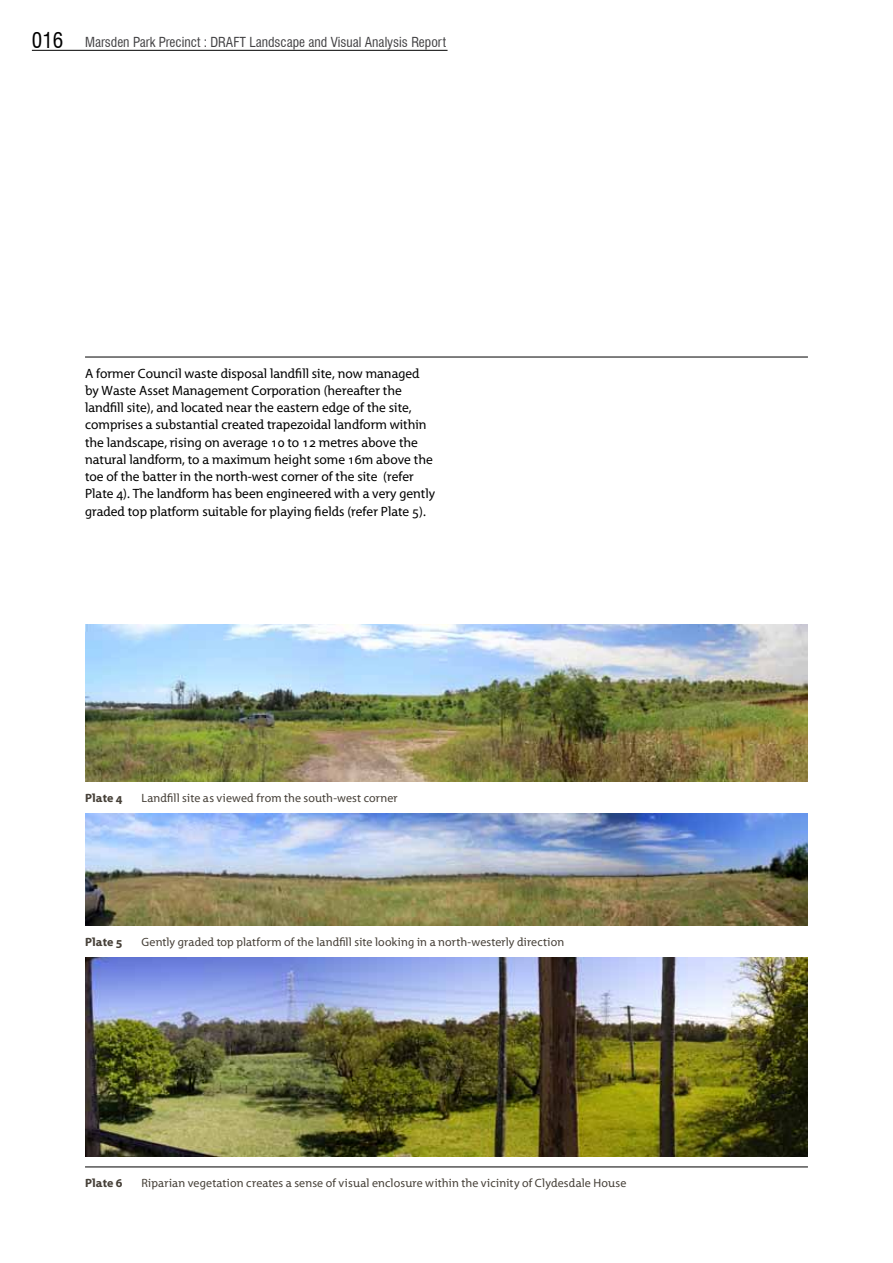
<style>
.page{position:relative;width:893px;height:1263px;background:#fff}
.page>*{position:absolute;margin:0;border:0;box-sizing:border-box;transform-origin:0 0}
.t1{font:13.5px/17.2px "Grandesign Neue Roman";color:#000}
.t2{font:condensed 13.5px "Swiss 721 BT";color:#414042}
.t3{font:12px "Grandesign Neue Roman";letter-spacing:.01em;color:#464038}
.t4{font:700 12px "Grandesign Neue Roman";letter-spacing:.01em;color:#464038}
.s1{font-size:21px;color:#000}
</style>
<div class="page">
<hr style="left:85px;top:357px;width:723px;height:1px;background:#000">
<hr style="left:85px;top:1167px;width:723px;height:1px;background:#000">
<hr style="left:32px;top:50px;width:416px;height:1px;background:#000">
<img style="left:85px;top:625px;width:723px;height:157px">
<img style="left:85px;top:813px;width:723px;height:113px">
<img style="left:85px;top:957px;width:723px;height:200px">
<p class="t2" style="left:32px;top:34px;width:416px"><span class="s1">016</span> Marsden Park Precinct : DRAFT Landscape and Visual Analysis Report</p>
<p class="t1" style="left:85px;top:365px;width:352px">A former Council waste disposal landfill site, now managed by Waste Asset Management Corporation (hereafter the landfill site), and located near the eastern edge of the site, comprises a substantial created trapezoidal landform within the landscape, rising on average 10 to 12 metres above the natural landform, to a maximum height some 16m above the toe of the batter in the north-west corner of the site (refer Plate 4). The landform has been engineered with a very gently graded top platform suitable for playing fields (refer Plate 5).</p>
<p class="t4" style="left:85px;top:791px;width:39px">Plate 4</p>
<p class="t3" style="left:141px;top:791px;width:258px">Landfill site as viewed from the south-west corner</p>
<p class="t4" style="left:85px;top:935px;width:39px">Plate 5</p>
<p class="t3" style="left:141px;top:935px;width:424px">Gently graded top platform of the landfill site looking in a north-westerly direction</p>
<p class="t4" style="left:85px;top:1176px;width:39px">Plate 6</p>
<p class="t3" style="left:141px;top:1176px;width:486px">Riparian vegetation creates a sense of visual enclosure within the vicinity of Clydesdale House</p>
</div>
